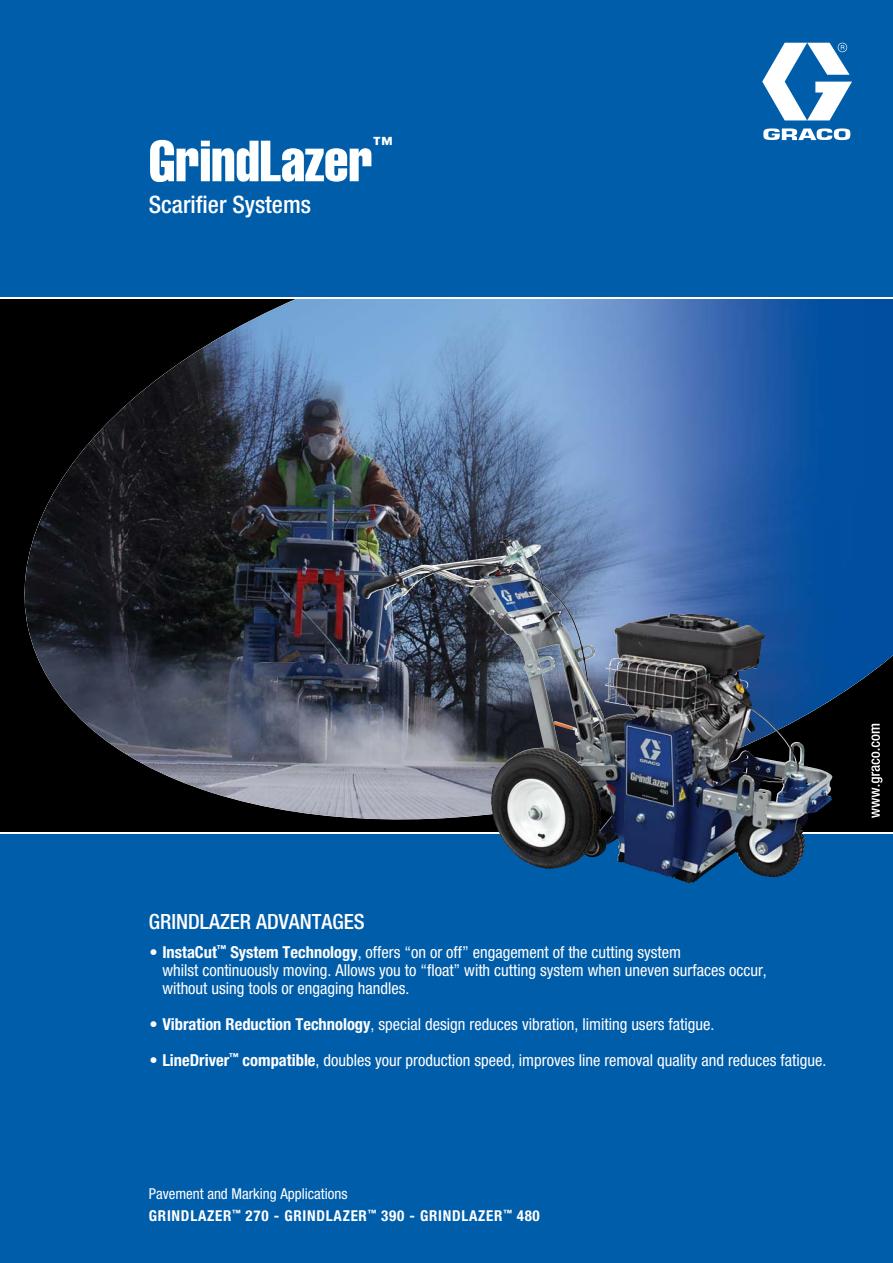
<style>
.page{position:relative;width:893px;height:1263px;background:#fff}
.page>*{position:absolute;margin:0;border:0;box-sizing:border-box;transform-origin:0 0}
.t1{font:57px "Helvetica LT Std Comp";color:#fff}
.t2{font:500 condensed 24px "Helvetica Neue LT Std";color:#fff}
.t3{font:500 condensed 21px "Helvetica Neue LT Std";color:#fff}
.t4{font:19.8px "Helvetica LT Std Comp";color:#fff}
.t5{font:condensed 16.5px/18px "Helvetica Neue LT Std";color:#fff}
.t6{font:700 condensed 15px "Helvetica Neue LT Std";letter-spacing:.05em;color:#fff}
.t7{font:condensed 15px "Helvetica Neue LT Std";color:#fff}
.s1{font-weight:700}
</style>
<div class="page">
<div style="left:0;top:298px;width:893px;height:535px;background:#000"></div>
<svg style="left:12px;top:298px;width:871px;height:530px"></svg>
<img style="left:178px;top:298px;width:715px;height:364px">
<img style="left:126px;top:362px;width:52px;height:420px">
<img style="left:75px;top:401px;width:52px;height:366px">
<img style="left:24px;top:453px;width:52px;height:262px">
<img style="left:178px;top:662px;width:563px;height:157px">
<img style="left:741px;top:662px;width:103px;height:87px">
<img style="left:843px;top:662px;width:42px;height:32px">
<div style="left:0;top:833px;width:893px;height:430px;background:#005daa"></div>
<div style="left:0;top:0;width:893px;height:298px;background:#005daa"></div>
<svg style="left:762px;top:43px;width:90px;height:97px"></svg>
<hr style="left:0;top:297px;width:893px;height:1px;background:#fff">
<hr style="left:0;top:833px;width:893px;height:1px;background:#fff">
<svg style="left:871px;top:724px;width:11px;height:94px"></svg>
<img style="left:361px;top:539px;width:274px;height:181px">
<h1 class="t1" style="left:149px;top:141px;width:225px">GrindLazer</h1>
<p class="t4" style="left:373px;top:137px;width:21px">™</p>
<h2 class="t2" style="left:149px;top:195px;width:164px">Scarifier Systems</h2>
<p class="t3" style="left:149px;top:914px;width:217px">GRINDLAZER ADVANTAGES</p>
<p class="t5" style="left:162px;top:945px;width:606px;text-indent:-13px">• <span class="s1">InstaCut</span><sup>™</sup> <span class="s1">System Technology</span>, offers “on or off” engagement of the cutting system<br>whilst continuously moving. Allows you to “float” with cutting system when uneven surfaces occur, without using tools or engaging handles.</p>
<p class="t5" style="left:150px;top:1017px;width:566px">• <span class="s1">Vibration Reduction Technology</span>, special design reduces vibration, limiting users fatigue.</p>
<p class="t5" style="left:150px;top:1053px;width:678px">• <span class="s1">LineDriver</span><sup>™</sup> <span class="s1">compatible</span>, doubles your production speed, improves line removal quality and reduces fatigue.</p>
<p class="t7" style="left:149px;top:1188px;width:200px">Pavement and Marking Applications</p>
<p class="t6" style="left:149px;top:1209px;width:392px">GRINDLAZER<sup>™</sup> 270 - GRINDLAZER<sup>™</sup> 390 - GRINDLAZER<sup>™</sup> 480</p>
</div>
